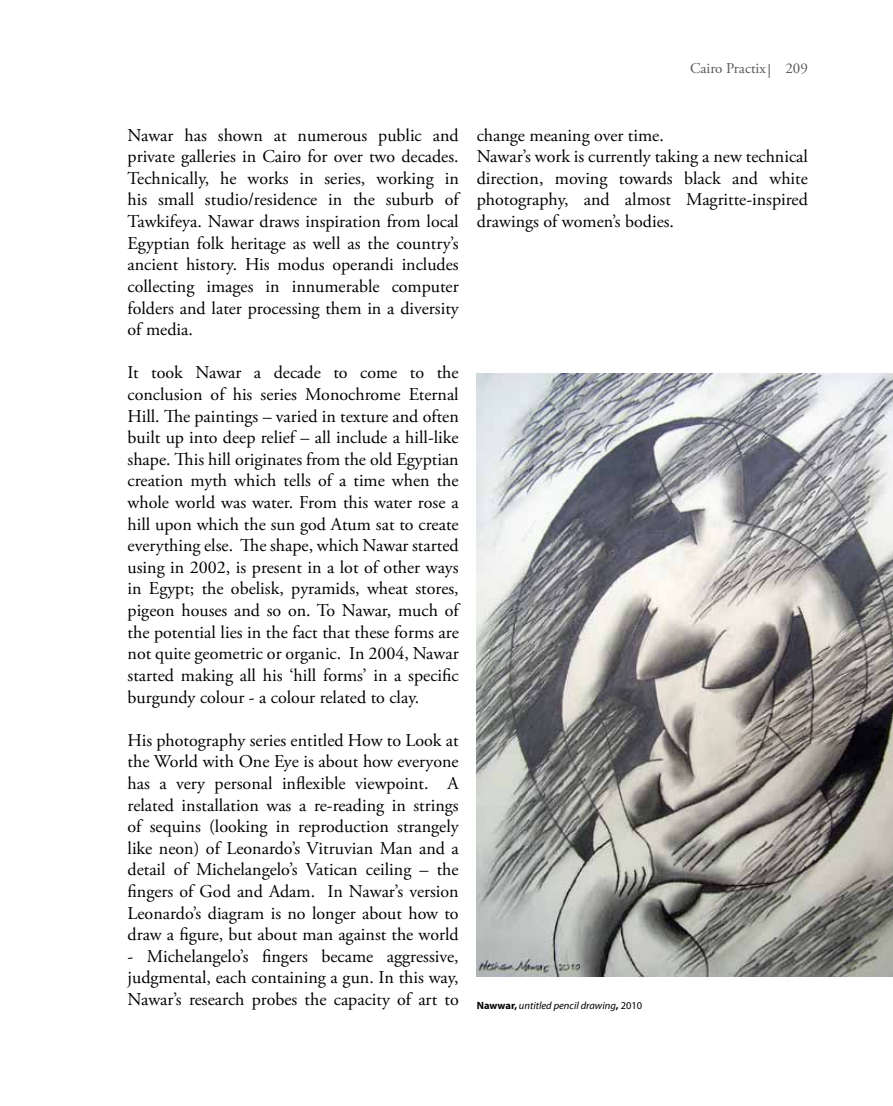
<style>
.page{position:relative;width:893px;height:1106px;background:#fff}
.page>*{position:absolute;margin:0;border:0;box-sizing:border-box;transform-origin:0 0}
.t1{font:18px/21.6px "Adobe Garamond Pro";color:#000;text-align:justify}
.t2{font:15px "Adobe Garamond Pro";color:#58595b}
.t3{font:italic 10.5px "Myriad Pro";color:#000}
.s1{font-weight:700;font-style:normal}
.s2{font-style:normal}
</style>
<div class="page">
<svg style="left:769px;top:64px;width:1px;height:14px"></svg>
<img style="left:477px;top:374px;width:416px;height:602px">
<p class="t2" style="left:690px;top:60px;width:77px">Cairo Practix</p>
<p class="t2" style="left:785px;top:60px;width:24px">209</p>
<p class="t1" style="left:128px;top:125px;width:333px">Nawar has shown at numerous public and private galleries in Cairo for over two decades.<br>Technically, he works in series, working in his small studio/residence in the suburb of Tawkifeya. Nawar draws inspiration from local Egyptian folk heritage as well as the country’s ancient history. His modus operandi includes collecting images in innumerable computer folders and later processing them in a diversity of media.</p>
<p class="t1" style="left:128px;top:362px;width:333px">It took Nawar a decade to come to the conclusion of his series Monochrome Eternal Hill. The paintings – varied in texture and often built up into deep relief – all include a hill-like shape. This hill originates from the old Egyptian creation myth which tells of a time when the whole world was water. From this water rose a hill upon which the sun god Atum sat to create everything else. The shape, which Nawar started using in 2002, is present in a lot of other ways in Egypt; the obelisk, pyramids, wheat stores, pigeon houses and so on. To Nawar, much of the potential lies in the fact that these forms are not quite geometric or organic. In 2004, Nawar started making all his ‘hill forms’ in a specific burgundy colour - a colour related to clay.</p>
<p class="t1" style="left:128px;top:730px;width:333px">His photography series entitled How to Look at the World with One Eye is about how everyone has a very personal inflexible viewpoint. A related installation was a re-reading in strings of sequins (looking in reproduction strangely like neon) of Leonardo’s Vitruvian Man and a detail of Michelangelo’s Vatican ceiling – the fingers of God and Adam. In Nawar’s version Leonardo’s diagram is no longer about how to draw a figure, but about man against the world</p>
<p class="t1" style="left:128px;top:946px;width:333px">- Michelangelo’s fingers became aggressive, judgmental, each containing a gun. In this way, Nawar’s research probes the capacity of art to</p>
<p class="t1" style="left:477px;top:125px;width:333px;text-align:left">change meaning over time.<br>Nawar’s work is currently taking a new technical direction, moving towards black and white photography, and almost Magritte-inspired drawings of women’s bodies.</p>
<p class="t3" style="left:477px;top:999px;width:167px"><span class="s1">Nawwar,</span> untitled pencil drawing<span class="s1">,</span> <span class="s2">2010</span></p>
</div>
